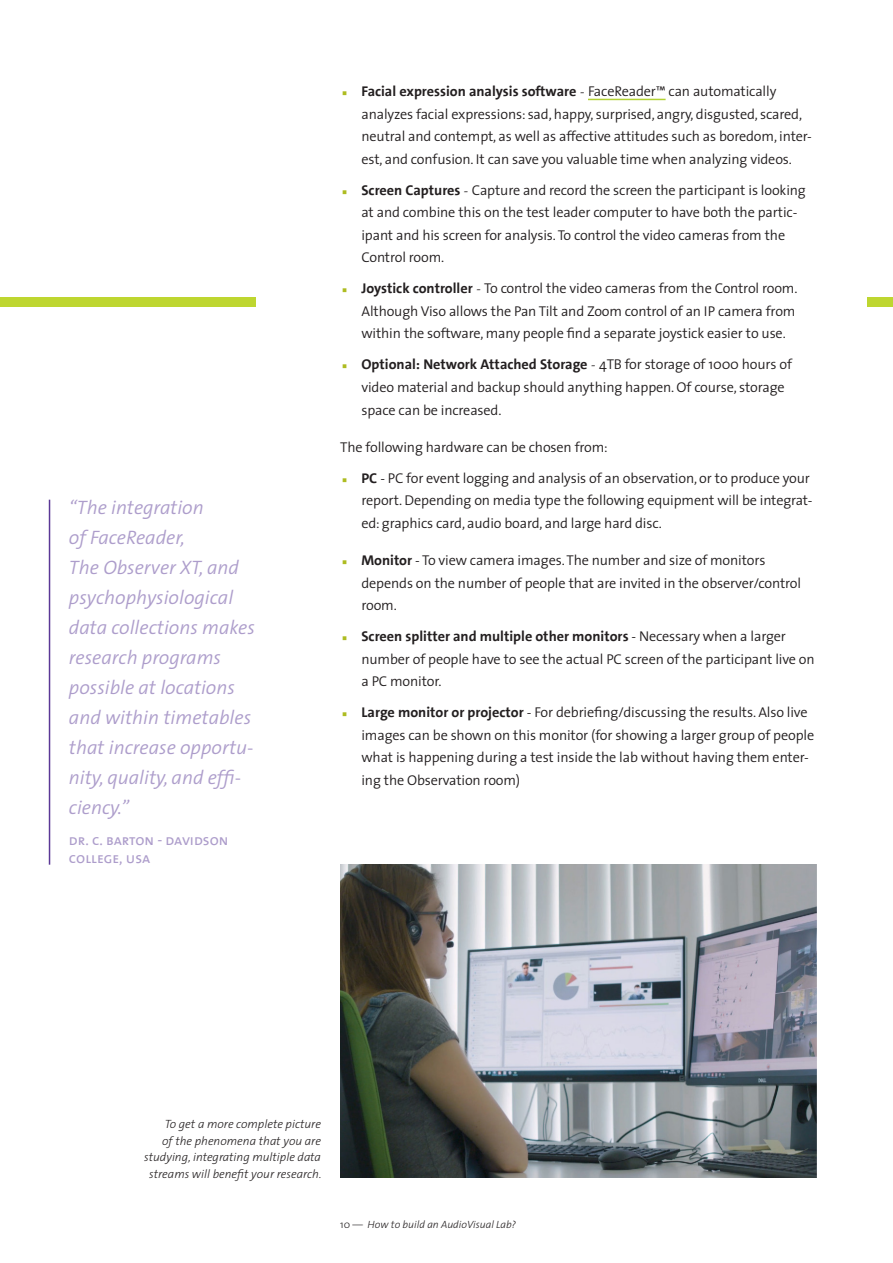
<style>
.page{position:relative;width:893px;height:1263px;background:#fff}
.page>*{position:absolute;margin:0;border:0;box-sizing:border-box;transform-origin:0 0}
.t1{font:italic 300 19.5px/30px "The Sans";color:#ad9dcb}
.t2{font:15px/18px "The Sans Caps";color:#ad9dcb}
.t3{font:300 14.25px/22.5px "The Sans";letter-spacing:-.01em;color:#231f20}
.t4{font:italic 300 12px/16.5px "The Sans";color:#231f20;text-align:right}
.t5{font:italic 300 10.5px "The Sans";color:#231f20}
.s1{font-family:"Comic Sans MS";font-weight:400;color:#aebc21}
.s2{font-weight:700}
.s3{font-family:"Minion Pro";font-weight:400}
.s4{font-style:normal}
</style>
<div class="page">
<div style="left:0;top:298px;width:255px;height:9px;background:#bed630"></div>
<div style="left:867px;top:298px;width:26px;height:9px;background:#bed630"></div>
<hr style="left:588px;top:99px;width:78px;height:1px;background:#b3d234">
<hr style="left:49px;top:500px;width:1px;height:365px;background:#5b3896">
<img style="left:340px;top:865px;width:476px;height:313px">
<p class="t1" style="left:69px;top:492px;width:187px">“The integration<br>of FaceReader,<br>The Observer XT, and psychophysiological data collections makes research programs possible at locations and within timetables that increase opportu&shy;nity, quality, and effi&shy;ciency.”</p>
<p class="t2" style="left:69px;top:831px;width:161px">dr. c. barton - davidson college, usa</p>
<p class="t3" style="left:361px;top:80px;width:452px;text-indent:-21px"><span class="s1">▪</span> <span class="s2">Facial expression analysis software</span> <span class="s3">-</span> FaceReader™ can automatically analyzes facial expressions: sad, happy, surprised, angry, disgusted, scared, neutral and contempt, as well as affective attitudes such as boredom, inter&shy;est, and confusion. It can save you valuable time when analyzing videos.</p>
<p class="t3" style="left:361px;top:178px;width:446px;text-indent:-21px"><span class="s1">▪</span> <span class="s2">Screen Captures</span> <span class="s3">-</span> Capture and record the screen the participant is looking at and combine this on the test leader computer to have both the partic&shy;ipant and his screen for analysis. To control the video cameras from the Control room.</p>
<p class="t3" style="left:361px;top:277px;width:438px;text-indent:-21px"><span class="s1">▪</span> <span class="s2">Joystick controller</span> <span class="s3">-</span> To control the video cameras from the Control room.<br>Although Viso allows the Pan Tilt and Zoom control of an IP camera from within the software, many people find a separate joystick easier to use.</p>
<p class="t3" style="left:361px;top:353px;width:432px;text-indent:-21px"><span class="s1">▪</span> <span class="s2">Optional: Network Attached Storage</span> <span class="s3">-</span> 4TB for storage of 1000 hours of video material and backup should anything happen. Of course, storage space can be increased.</p>
<p class="t3" style="left:340px;top:435px;width:269px">The following hardware can be chosen from:</p>
<p class="t3" style="left:361px;top:466px;width:453px;text-indent:-21px"><span class="s1">▪</span> <span class="s2">PC</span> - PC for event logging and analysis of an observation, or to produce your report. Depending on media type the following equipment will be integrat&shy;ed: graphics card, audio board, and large hard disc.</p>
<p class="t3" style="left:361px;top:549px;width:441px;text-indent:-21px"><span class="s1">▪</span> <span class="s2">Monitor</span> - To view camera images. The number and size of monitors depends on the number of people that are invited in the observer/control room.</p>
<p class="t3" style="left:361px;top:625px;width:455px;text-indent:-21px"><span class="s1">▪</span> <span class="s2">Screen splitter and multiple other monitors</span> - Necessary when a larger number of people have to see the actual PC screen of the participant live on a PC monitor.</p>
<p class="t3" style="left:361px;top:701px;width:454px;text-indent:-21px"><span class="s1">▪</span> <span class="s2">Large monitor or projector</span> - For debriefing/discussing the results. Also live images can be shown on this monitor (for showing a larger group of people what is happening during a test inside the lab without having them enter&shy;ing the Observation room)</p>
<p class="t4" style="left:144px;top:1116px;width:179px">To get a more complete picture<br>of the phenomena that you are studying, integrating multiple data streams will benefit your research.</p>
<p class="t5" style="left:340px;top:1216px;width:177px"><span class="s4">10 —</span> How to build an AudioVisual Lab?</p>
</div>
